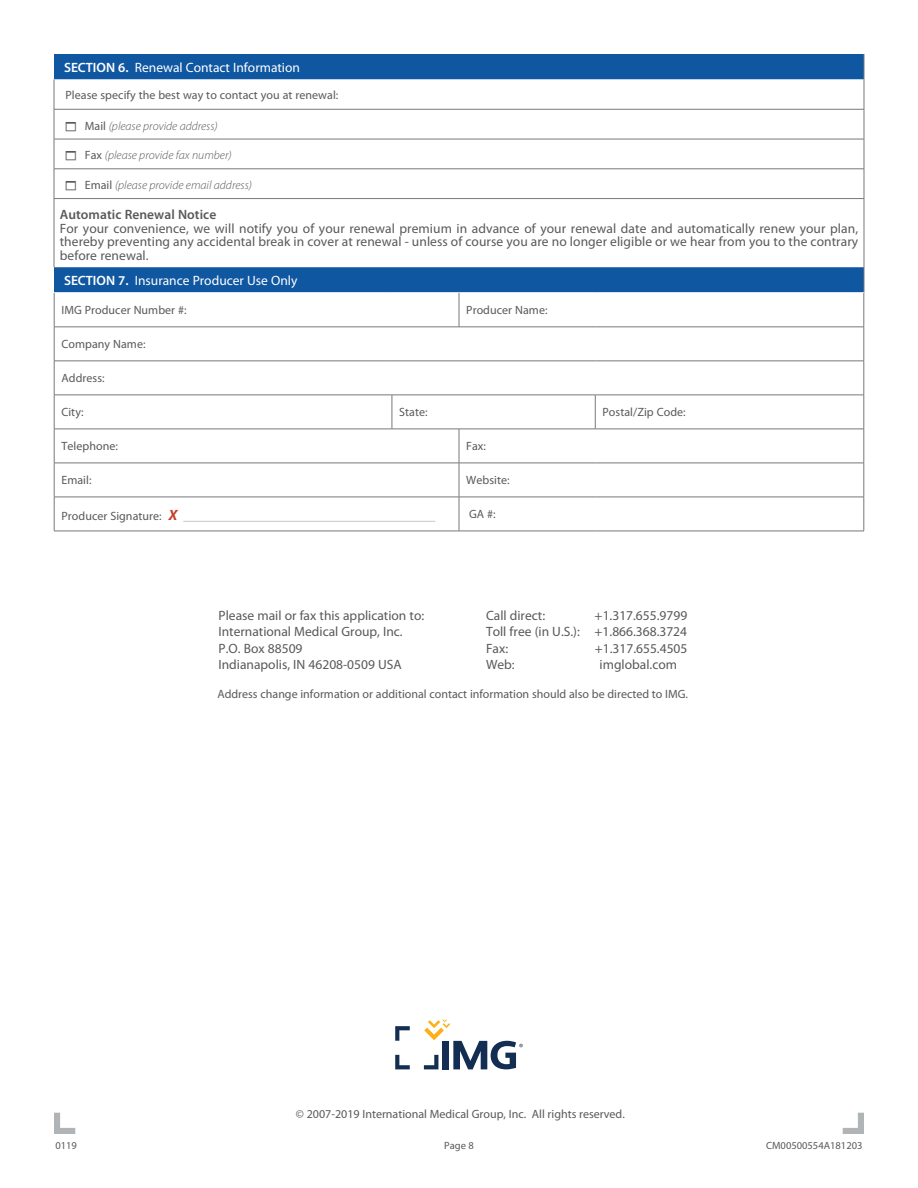
<style>
.page{position:relative;width:918px;height:1188px;background:#fff}
.page>*{position:absolute;margin:0;border:0;box-sizing:border-box;transform-origin:0 0}
.t1{font:13.5px/16.2px "Myriad Pro";color:#58595b;text-align:justify}
.t2{font:13.5px "Myriad Pro";color:#fff}
.t3{font:600 13.5px "Myriad Pro";letter-spacing:.005em;color:#58595b}
.t4{font:12px "Myriad Pro";letter-spacing:.005em;color:#58595b}
.t5{font:italic 300 12px "Myriad Pro";color:#58595b}
.t6{font:12px "Myriad Pro";letter-spacing:.005em;color:#a7a9ac}
.t7{font:10.5px "Myriad Pro";color:#58595b}
.s1{font-weight:600}
.s2{font-weight:400;font-style:normal}
.s3{color:#58595b}
.s4{font-weight:700;font-style:italic;font-size:15px;color:#c73d2b}
</style>
<div class="page">
<div style="left:54px;top:54px;width:810px;height:239px;background:#1057a2"></div>
<svg style="left:55px;top:80px;width:809px;height:187px"></svg>
<svg style="left:54px;top:80px;width:1px;height:29px"></svg>
<svg style="left:864px;top:54px;width:1px;height:55px"></svg>
<hr style="left:54px;top:109px;width:810px;height:1px;background:#77787b">
<hr style="left:54px;top:109px;width:1px;height:30px;background:#77787b">
<hr style="left:864px;top:109px;width:1px;height:30px;background:#77787b">
<hr style="left:54px;top:139px;width:810px;height:1px;background:#77787b">
<hr style="left:54px;top:139px;width:1px;height:30px;background:#77787b">
<hr style="left:864px;top:139px;width:1px;height:30px;background:#77787b">
<hr style="left:54px;top:169px;width:810px;height:1px;background:#77787b">
<svg style="left:54px;top:169px;width:1px;height:29px"></svg>
<svg style="left:864px;top:169px;width:1px;height:29px"></svg>
<hr style="left:54px;top:198px;width:810px;height:1px;background:#77787b">
<hr style="left:54px;top:199px;width:1px;height:68px;background:#77787b">
<hr style="left:864px;top:199px;width:1px;height:68px;background:#77787b">
<svg style="left:864px;top:267px;width:1px;height:26px"></svg>
<svg style="left:55px;top:294px;width:809px;height:237px"></svg>
<hr style="left:54px;top:293px;width:1px;height:34px;background:#77787b">
<hr style="left:459px;top:293px;width:1px;height:34px;background:#77787b">
<hr style="left:864px;top:293px;width:1px;height:34px;background:#77787b">
<hr style="left:54px;top:327px;width:338px;height:1px;background:#77787b">
<hr style="left:54px;top:327px;width:1px;height:34px;background:#77787b">
<hr style="left:392px;top:327px;width:67px;height:1px;background:#77787b">
<hr style="left:459px;top:327px;width:136px;height:1px;background:#77787b">
<hr style="left:595px;top:327px;width:269px;height:1px;background:#77787b">
<hr style="left:864px;top:327px;width:1px;height:34px;background:#77787b">
<hr style="left:54px;top:361px;width:338px;height:1px;background:#77787b">
<hr style="left:54px;top:361px;width:1px;height:34px;background:#77787b">
<hr style="left:392px;top:361px;width:67px;height:1px;background:#77787b">
<hr style="left:459px;top:361px;width:136px;height:1px;background:#77787b">
<hr style="left:595px;top:361px;width:269px;height:1px;background:#77787b">
<hr style="left:864px;top:361px;width:1px;height:34px;background:#77787b">
<hr style="left:54px;top:395px;width:338px;height:1px;background:#77787b">
<hr style="left:54px;top:395px;width:1px;height:34px;background:#77787b">
<hr style="left:392px;top:395px;width:67px;height:1px;background:#77787b">
<hr style="left:392px;top:395px;width:1px;height:34px;background:#77787b">
<hr style="left:459px;top:395px;width:136px;height:1px;background:#77787b">
<hr style="left:595px;top:395px;width:269px;height:1px;background:#77787b">
<hr style="left:595px;top:395px;width:1px;height:34px;background:#77787b">
<hr style="left:864px;top:395px;width:1px;height:34px;background:#77787b">
<hr style="left:54px;top:429px;width:338px;height:1px;background:#77787b">
<hr style="left:54px;top:429px;width:1px;height:34px;background:#77787b">
<hr style="left:392px;top:429px;width:67px;height:1px;background:#77787b">
<hr style="left:459px;top:429px;width:136px;height:1px;background:#77787b">
<hr style="left:459px;top:429px;width:1px;height:34px;background:#77787b">
<hr style="left:595px;top:429px;width:269px;height:1px;background:#77787b">
<hr style="left:864px;top:429px;width:1px;height:34px;background:#77787b">
<hr style="left:54px;top:463px;width:338px;height:1px;background:#77787b">
<hr style="left:54px;top:463px;width:1px;height:34px;background:#77787b">
<hr style="left:392px;top:463px;width:67px;height:1px;background:#77787b">
<hr style="left:459px;top:463px;width:136px;height:1px;background:#77787b">
<hr style="left:459px;top:463px;width:1px;height:34px;background:#77787b">
<hr style="left:595px;top:463px;width:269px;height:1px;background:#77787b">
<hr style="left:864px;top:463px;width:1px;height:34px;background:#77787b">
<hr style="left:54px;top:497px;width:338px;height:1px;background:#77787b">
<hr style="left:54px;top:497px;width:1px;height:34px;background:#77787b">
<hr style="left:392px;top:497px;width:67px;height:1px;background:#77787b">
<hr style="left:459px;top:497px;width:136px;height:1px;background:#77787b">
<hr style="left:459px;top:497px;width:1px;height:34px;background:#77787b">
<hr style="left:595px;top:497px;width:269px;height:1px;background:#77787b">
<hr style="left:864px;top:497px;width:1px;height:34px;background:#77787b">
<hr style="left:54px;top:531px;width:338px;height:1px;background:#77787b">
<hr style="left:392px;top:531px;width:67px;height:1px;background:#77787b">
<hr style="left:459px;top:531px;width:136px;height:1px;background:#77787b">
<hr style="left:595px;top:531px;width:269px;height:1px;background:#77787b">
<svg style="left:395px;top:1026px;width:15px;height:15px"></svg>
<svg style="left:395px;top:1055px;width:15px;height:14px"></svg>
<svg style="left:424px;top:1019px;width:99px;height:50px"></svg>
<svg style="left:54px;top:1113px;width:21px;height:21px"></svg>
<svg style="left:843px;top:1113px;width:21px;height:21px"></svg>
<svg style="left:66px;top:121px;width:10px;height:10px"></svg>
<svg style="left:66px;top:151px;width:10px;height:10px"></svg>
<svg style="left:66px;top:181px;width:10px;height:9px"></svg>
<p class="t2" style="left:64px;top:59px;width:238px"><span class="s1">SECTION 6.</span> Renewal Contact Information</p>
<p class="t4" style="left:65px;top:87px;width:274px">Please specify the best way to contact you at renewal:</p>
<p class="t5" style="left:85px;top:119px;width:134px"><span class="s2">Mail</span> (please provide address)</p>
<p class="t5" style="left:85px;top:149px;width:148px"><span class="s2">Fax</span> (please provide fax number)</p>
<p class="t5" style="left:85px;top:179px;width:169px"><span class="s2">Email</span> (please provide email address)</p>
<p class="t3" style="left:60px;top:206px;width:158px">Automatic Renewal Notice</p>
<p class="t1" style="left:60px;top:221px;width:800px;line-height:13.5px">For your convenience, we will notify you of your renewal premium in advance of your renewal date and automatically renew your plan, thereby preventing any accidental break in cover at renewal - unless of course you are no longer eligible or we hear from you to the contrary before renewal.</p>
<p class="t2" style="left:64px;top:272px;width:235px"><span class="s1">SECTION 7.</span> Insurance Producer Use Only</p>
<p class="t4" style="left:61px;top:303px;width:127px">IMG Producer Number #:</p>
<p class="t4" style="left:466px;top:303px;width:83px">Producer Name:</p>
<p class="t4" style="left:61px;top:337px;width:86px">Company Name:</p>
<p class="t4" style="left:61px;top:371px;width:45px">Address:</p>
<p class="t4" style="left:61px;top:405px;width:24px">City:</p>
<p class="t4" style="left:399px;top:405px;width:30px">State:</p>
<p class="t4" style="left:603px;top:405px;width:85px">Postal/Zip Code:</p>
<p class="t4" style="left:61px;top:439px;width:58px">Telephone:</p>
<p class="t4" style="left:466px;top:439px;width:21px">Fax:</p>
<p class="t4" style="left:61px;top:473px;width:32px">Email:</p>
<p class="t4" style="left:466px;top:473px;width:45px">Website:</p>
<p class="t6" style="left:61px;top:508px;width:376px"><span class="s3">Producer Signature:</span> <span class="s4">X</span> __________________________________________</p>
<p class="t4" style="left:469px;top:507px;width:28px">GA #:</p>
<p class="t1" style="left:219px;top:607px;width:207px;text-align:left">Please mail or fax this application to:<br>International Medical Group, Inc.<br>P.O. Box 88509<br>Indianapolis, IN 46208-0509 USA</p>
<p class="t1" style="left:486px;top:607px;width:61px">Call direct:</p>
<p class="t1" style="left:486px;top:607px;width:203px;text-indent:109px">+1.317.655.9799<br>Toll free (in U.S.): +1.866.368.3724<br>Fax:</p>
<p class="t1" style="left:595px;top:640px;width:94px">+1.317.655.4505</p>
<p class="t1" style="left:486px;top:656px;width:30px">Web:</p>
<p class="t1" style="left:600px;top:656px;width:79px">imglobal.com</p>
<p class="t4" style="left:217px;top:686px;width:472px">Address change information or additional contact information should also be directed to IMG.</p>
<p class="t4" style="left:296px;top:1106px;width:331px">© 2007-2019 International Medical Group, Inc. All rights reserved.</p>
<p class="t7" style="left:56px;top:1139px;width:23px">0119</p>
<p class="t7" style="left:444px;top:1139px;width:31px">Page 8</p>
<p class="t7" style="left:766px;top:1139px;width:98px">CM00500554A181203</p>
</div>
